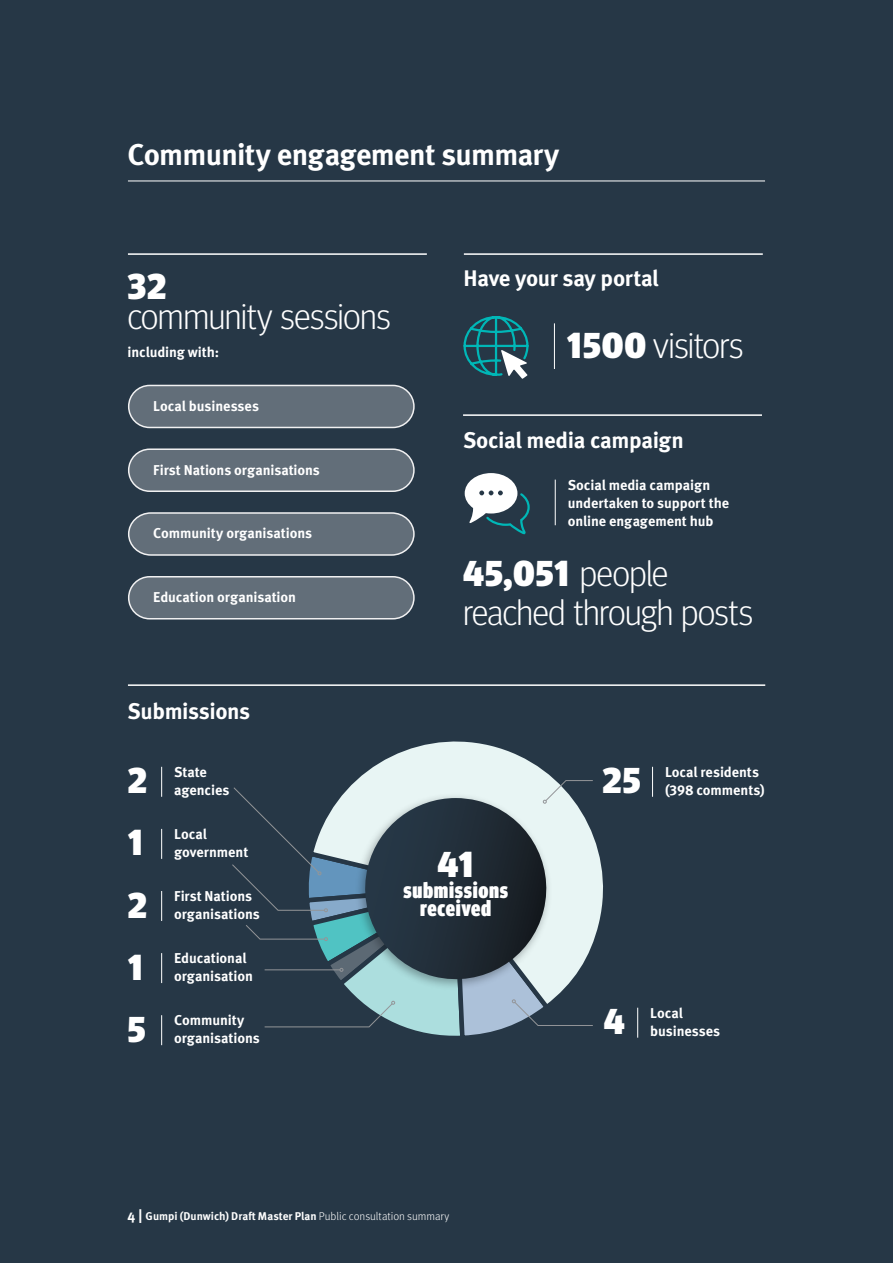
<style>
.page{position:relative;width:893px;height:1263px;background:#263746}
.page>*{position:absolute;margin:0;border:0;box-sizing:border-box;transform-origin:0 0}
.t1{font:300 36px/39px "Meta Headline Pro";letter-spacing:-.01em;color:#fff}
.t2{font:900 36px "Meta Headline Pro";color:#fff}
.t3{font:700 30px "Meta Pro";letter-spacing:-.025em;color:#fff}
.t4{font:700 22.5px "Meta Pro";letter-spacing:-.02em;color:#fff}
.t5{font:900 22.5px/18px "Meta Headline Pro Comp";letter-spacing:.03em;color:#fff;text-align:center}
.t6{font:700 14.25px/18px "Meta Pro";letter-spacing:-.005em;color:#fff}
.t7{font:700 11.25px "Meta Pro";letter-spacing:.005em;color:#fff}
.s1{font-weight:900}
.s2{font-size:14.25px}
.s3{font-weight:300}
</style>
<div class="page">
<svg style="left:357px;top:741px;width:246px;height:198px"></svg>
<hr style="left:128px;top:181px;width:637px;height:1px;background:#fff">
<hr style="left:128px;top:253px;width:299px;height:2px;background:#fff">
<div style="left:129px;top:385px;width:285px;height:42px;background:#626e79;border-radius:21px"></div>
<div style="left:128px;top:385px;width:287px;height:43px;border:2px solid #f1f1f2;border-radius:21px"></div>
<div style="left:129px;top:449px;width:285px;height:42px;background:#626e79;border-radius:21px"></div>
<div style="left:128px;top:448px;width:287px;height:44px;border:2px solid #f1f1f2;border-radius:21px"></div>
<svg style="left:128px;top:512px;width:287px;height:44px;background:#69757f"></svg>
<div style="left:129px;top:577px;width:285px;height:42px;background:#626e79;border-radius:21px"></div>
<div style="left:128px;top:576px;width:287px;height:43px;border:2px solid #f1f1f2;border-radius:21px"></div>
<hr style="left:463px;top:414px;width:299px;height:2px;background:#fff">
<svg style="left:465px;top:473px;width:65px;height:62px"></svg>
<hr style="left:555px;top:480px;width:1px;height:45px;background:#fff">
<hr style="left:464px;top:253px;width:299px;height:2px;background:#fff">
<hr style="left:128px;top:684px;width:637px;height:2px;background:#fff">
<hr style="left:554px;top:323px;width:1px;height:46px;background:#fff">
<svg style="left:463px;top:316px;width:66px;height:63px"></svg>
<svg style="left:232px;top:780px;width:362px;height:256px"></svg>
<hr style="left:652px;top:767px;width:1px;height:30px;background:#fff">
<hr style="left:637px;top:1008px;width:1px;height:30px;background:#fff">
<hr style="left:161px;top:1015px;width:1px;height:30px;background:#fff">
<hr style="left:161px;top:953px;width:1px;height:30px;background:#fff">
<hr style="left:161px;top:767px;width:1px;height:30px;background:#fff">
<hr style="left:161px;top:829px;width:1px;height:30px;background:#fff">
<hr style="left:161px;top:891px;width:1px;height:30px;background:#fff">
<h2 class="t3" style="left:128px;top:132px;width:433px">Community engagement summary</h2>
<h1 class="t2" style="left:128px;top:258px;width:40px">32</h1>
<h1 class="t1" style="left:128px;top:294px;width:264px">community sessions</h1>
<p class="t6" style="left:128px;top:342px;width:93px">including with:</p>
<p class="t6" style="left:153px;top:396px;width:107px">Local businesses</p>
<p class="t6" style="left:153px;top:460px;width:168px">First Nations organisations</p>
<p class="t6" style="left:153px;top:523px;width:160px">Community organisations</p>
<p class="t6" style="left:153px;top:587px;width:144px">Education organisation</p>
<h3 class="t4" style="left:463px;top:260px;width:197px">Have your say portal</h3>
<h1 class="t1" style="left:567px;top:323px;width:178px"><span class="s1">1500</span> visitors</h1>
<h3 class="t4" style="left:463px;top:423px;width:222px">Social media campaign</h3>
<p class="t6" style="left:568px;top:475px;width:163px">Social media campaign undertaken to support the online engagement hub</p>
<h1 class="t1" style="left:463px;top:551px;width:291px"><span class="s1">45,051</span> people reached through posts</h1>
<h3 class="t4" style="left:128px;top:693px;width:124px">Submissions</h3>
<h1 class="t2" style="left:128px;top:752px;width:21px">2</h1>
<p class="t6" style="left:174px;top:762px;width:34px">State</p>
<p class="t6" style="left:174px;top:780px;width:57px">agencies</p>
<h1 class="t2" style="left:128px;top:814px;width:17px">1</h1>
<p class="t6" style="left:174px;top:824px;width:76px">Local government</p>
<p class="t6" style="left:174px;top:886px;width:80px">First Nations</p>
<h1 class="t2" style="left:128px;top:876px;width:21px">2</h1>
<p class="t6" style="left:174px;top:904px;width:87px">organisations</p>
<h1 class="t2" style="left:128px;top:938px;width:17px">1</h1>
<p class="t6" style="left:174px;top:948px;width:80px">Educational organisation</p>
<h1 class="t2" style="left:438px;top:835px;width:38px">41</h1>
<h3 class="t5" style="left:403px;top:880px;width:106px">submissions received</h3>
<h1 class="t2" style="left:602px;top:752px;width:40px">25</h1>
<p class="t6" style="left:665px;top:762px;width:101px">Local residents (398 comments)</p>
<p class="t6" style="left:650px;top:1003px;width:34px">Local</p>
<h1 class="t2" style="left:604px;top:993px;width:22px">4</h1>
<p class="t6" style="left:174px;top:1010px;width:87px">Community organisations</p>
<h1 class="t2" style="left:128px;top:1000px;width:19px">5</h1>
<p class="t6" style="left:650px;top:1021px;width:72px">businesses</p>
<p class="t7" style="left:128px;top:1208px;width:323px"><span class="s2">4 |</span> Gumpi (Dunwich) Draft Master Plan <span class="s3">Public consultation summary</span></p>
</div>
